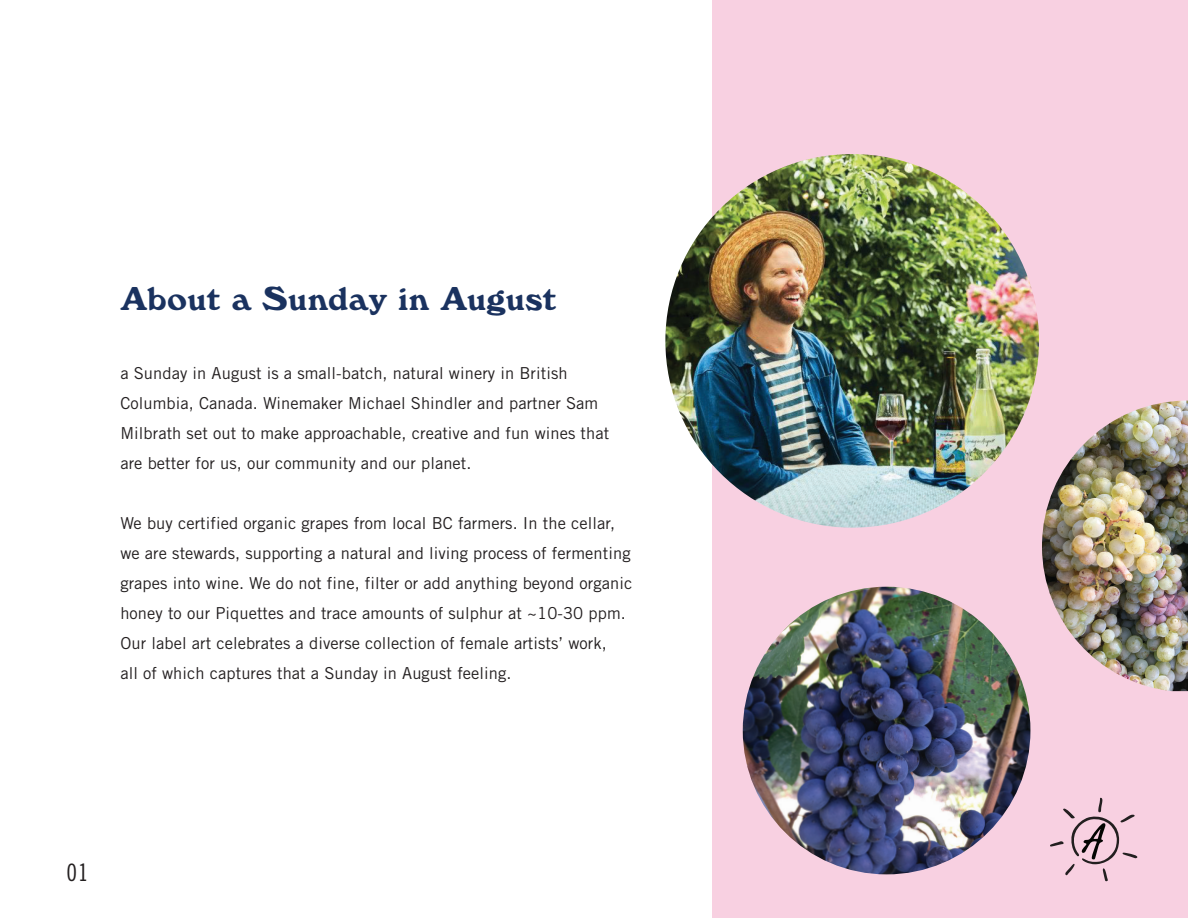
<style>
.page{position:relative;width:1188px;height:918px;background:#fff}
.page>*{position:absolute;margin:0;border:0;box-sizing:border-box;transform-origin:0 0}
.t1{font:700 34.5px "Windsor D";letter-spacing:.025em;color:#1a325f}
.t2{font:24px "Trade Gothic Cond Eighteen";color:#231f20}
.t3{font:16.5px/30px "Trade Gothic";letter-spacing:.005em;color:#231f20}
</style>
<div class="page">
<div style="left:712px;top:0;width:476px;height:918px;background:#f8d0e1"></div>
<img style="left:665px;top:154px;width:374px;height:374px;border-radius:187px">
<img style="left:743px;top:587px;width:287px;height:287px;border-radius:144px">
<img style="left:1042px;top:401px;width:146px;height:290px">
<svg style="left:1050px;top:798px;width:87px;height:83px"></svg>
<h1 class="t1" style="left:121px;top:278px;width:436px">About a Sunday in August</h1>
<p class="t3" style="left:120px;top:358px;width:490px">a Sunday in August is a small-batch, natural winery in British Columbia, Canada. Winemaker Michael Shindler and partner Sam Milbrath set out to make approachable, creative and fun wines that are better for us, our community and our planet.</p>
<p class="t3" style="left:120px;top:508px;width:514px">We buy certified organic grapes from local BC farmers. In the cellar, we are stewards, supporting a natural and living process of fermenting grapes into wine. We do not fine, filter or add anything beyond organic honey to our Piquettes and trace amounts of sulphur at ~10-30 ppm.<br>Our label art celebrates a diverse collection of female artists’ work,<br>all of which captures that a Sunday in August feeling.</p>
<h2 class="t2" style="left:66px;top:859px;width:23px">01</h2>
</div>
